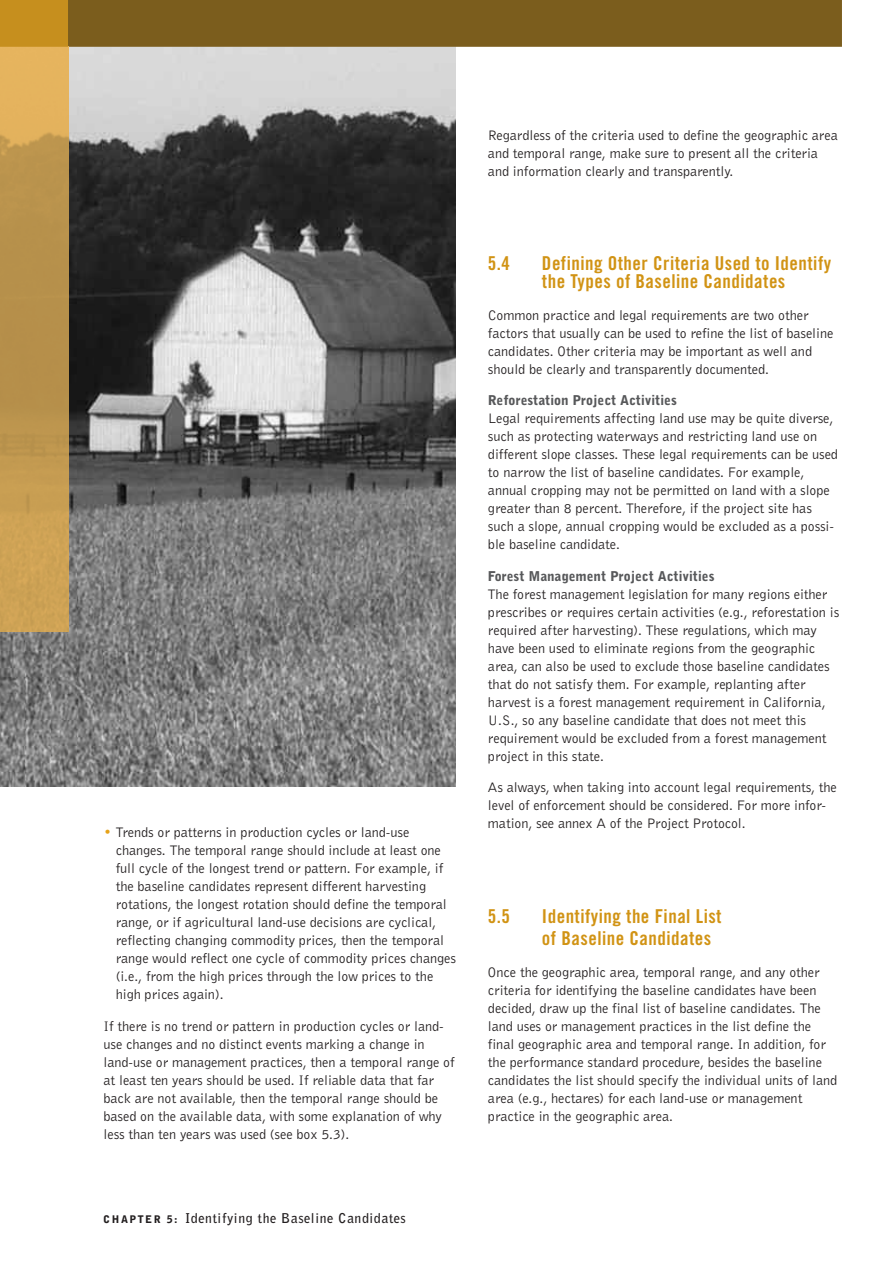
<style>
.page{position:relative;width:893px;height:1263px;background:#fff}
.page>*{position:absolute;margin:0;border:0;box-sizing:border-box;transform-origin:0 0}
.t1{font:19.2px/18px "Trade Gothic Bold Cond Twenty";letter-spacing:.025em;color:#d19314}
.t2{font:14.25px/18px "Bell Gothic BT";letter-spacing:-.005em;color:#231f20}
.t3{font:900 13.5px "Bell Gothic BT";color:#57585a}
.t4{font:700 13.5px "Bell Gothic BT";letter-spacing:.05em;color:#231f20}
.s1{color:#e6a218}
.s2{font-weight:900;font-size:10.5px}
</style>
<div class="page">
<img style="left:0;top:632px;width:456px;height:154px">
<svg style="left:0;top:0;width:842px;height:632px"></svg>
<p class="t2" style="left:116px;top:824px;width:342px;text-indent:-12px"><span class="s1">•</span> Trends or patterns in production cycles or land-use changes. The temporal range should include at least one full cycle of the longest trend or pattern. For example, if the baseline candidates represent different harvesting rotations, the longest rotation should define the temporal range, or if agricultural land-use decisions are cyclical, reflecting changing commodity prices, then the temporal range would reflect one cycle of commodity prices changes (i.e., from the high prices through the low prices to the high prices again).</p>
<p class="t2" style="left:104px;top:1018px;width:353px">If there is no trend or pattern in production cycles or land&shy;use changes and no distinct events marking a change in land-use or management practices, then a temporal range of at least ten years should be used. If reliable data that far back are not available, then the temporal range should be based on the available data, with some explanation of why less than ten years was used (see box 5.3).</p>
<p class="t4" style="left:103px;top:1213px;width:304px"><span class="s2">CHAPTER 5:</span> Identifying the Baseline Candidates</p>
<p class="t2" style="left:488px;top:127px;width:351px">Regardless of the criteria used to define the geographic area and temporal range, make sure to present all the criteria and information clearly and transparently.</p>
<h1 class="t1" style="left:488px;top:256px;width:24px">5.4</h1>
<h1 class="t1" style="left:542px;top:256px;width:291px">Defining Other Criteria Used to Identify the Types of Baseline Candidates</h1>
<p class="t2" style="left:488px;top:307px;width:347px">Common practice and legal requirements are two other factors that usually can be used to refine the list of baseline candidates. Other criteria may be important as well and should be clearly and transparently documented.</p>
<p class="t3" style="left:488px;top:395px;width:190px">Reforestation Project Activities</p>
<p class="t2" style="left:488px;top:410px;width:352px">Legal requirements affecting land use may be quite diverse, such as protecting waterways and restricting land use on different slope classes. These legal requirements can be used to narrow the list of baseline candidates. For example, annual cropping may not be permitted on land with a slope greater than 8 percent. Therefore, if the project site has such a slope, annual cropping would be excluded as a possi&shy;ble baseline candidate.</p>
<p class="t3" style="left:488px;top:571px;width:228px">Forest Management Project Activities</p>
<p class="t2" style="left:488px;top:586px;width:353px">The forest management legislation for many regions either prescribes or requires certain activities (e.g., reforestation is required after harvesting). These regulations, which may have been used to eliminate regions from the geographic area, can also be used to exclude those baseline candidates that do not satisfy them. For example, replanting after harvest is a forest management requirement in California, U.S., so any baseline candidate that does not meet this requirement would be excluded from a forest management project in this state.</p>
<p class="t2" style="left:488px;top:779px;width:350px">As always, when taking into account legal requirements, the level of enforcement should be considered. For more infor&shy;mation, see annex A of the Project Protocol.</p>
<h1 class="t1" style="left:488px;top:908px;width:24px">5.5</h1>
<h1 class="t1" style="left:542px;top:906px;width:181px;line-height:22.5px">Identifying the Final List of Baseline Candidates</h1>
<p class="t2" style="left:488px;top:964px;width:351px">Once the geographic area, temporal range, and any other criteria for identifying the baseline candidates have been decided, draw up the final list of baseline candidates. The land uses or management practices in the list define the final geographic area and temporal range. In addition, for the performance standard procedure, besides the baseline candidates the list should specify the individual units of land area (e.g., hectares) for each land-use or management practice in the geographic area.</p>
</div>
